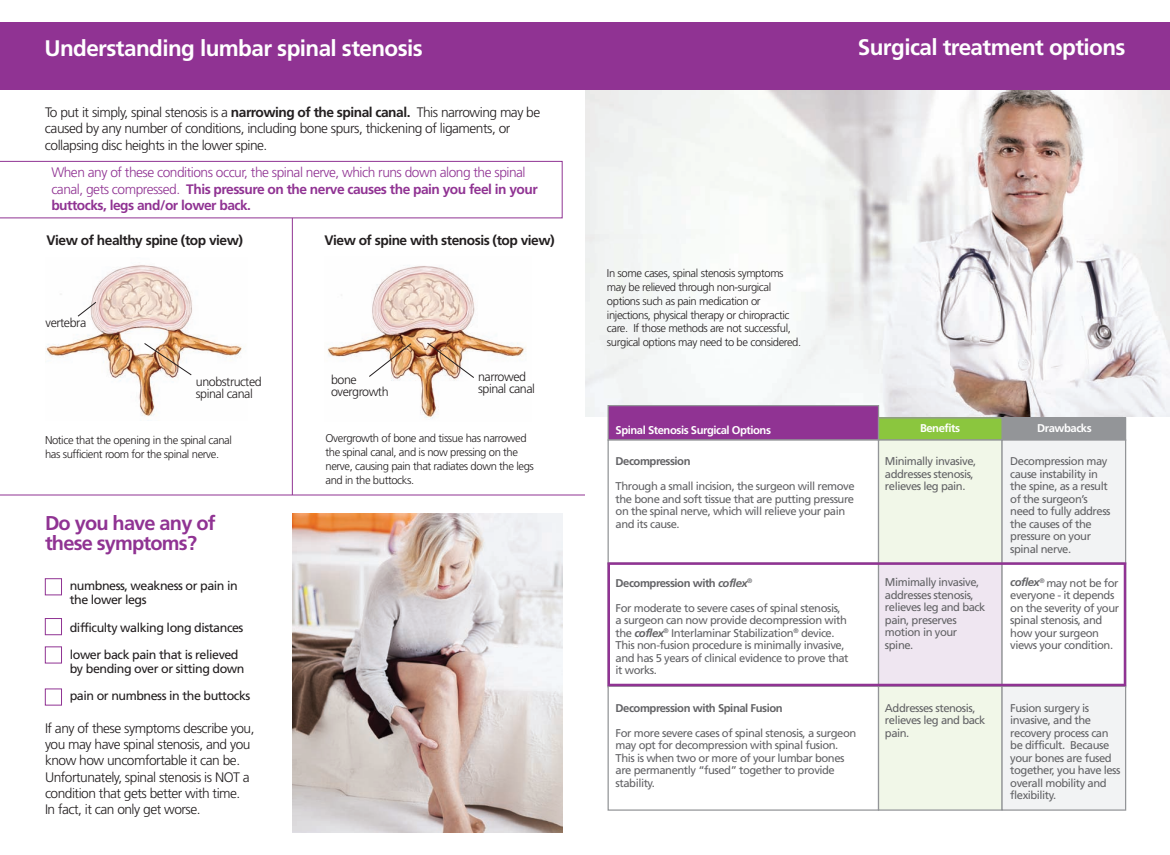
<style>
.page{position:relative;width:1170px;height:855px;background:#fff}
.page>*{position:absolute;margin:0;border:0;box-sizing:border-box;transform-origin:0 0}
.t1{font:700 22.5px "Frutiger";letter-spacing:-.025em;color:#fff}
.t2{font:700 20px/20px "Frutiger";letter-spacing:-.04em;color:#903393}
.t3{font:300 13.75px/16.2px "Frutiger";letter-spacing:-.035em;color:#231f20}
.t4{font:300 13.75px/16.2px "Frutiger";letter-spacing:-.035em;color:#903393}
.t5{font:700 13.75px "Frutiger";letter-spacing:-.035em;color:#231f20}
.t6{font:12.5px/13.8px "Frutiger";letter-spacing:-.035em;color:#231f20}
.t7{font:300 12.5px/12.5px "Frutiger";letter-spacing:-.035em;color:#231f20}
.t8{font:11.25px/12.5px "Frutiger";letter-spacing:-.04em;color:#636366}
.t9{font:300 11.25px/13.8px "Frutiger";letter-spacing:-.035em;color:#231f20}
.t10{font:700 11.25px "Frutiger";letter-spacing:-.04em;color:#636366}
.t11{font:700 11.25px "Frutiger";letter-spacing:-.04em;color:#fff}
.s1{font-weight:700}
.s2{font-style:italic}
.s3{font-weight:700;font-style:italic}
</style>
<div class="page">
<img style="left:585px;top:90px;width:585px;height:326px">
<div style="left:608px;top:406px;width:271px;height:34px;background:#903393"></div>
<div style="left:608px;top:405px;width:271px;height:36px;border:1px solid #939598"></div>
<div style="left:1002px;top:418px;width:124px;height:22px;background:#939598"></div>
<div style="left:1001px;top:417px;width:125px;height:24px;border:1px solid #939598"></div>
<div style="left:879px;top:418px;width:123px;height:22px;background:#8bc63e"></div>
<div style="left:878px;top:417px;width:125px;height:24px;border:1px solid #939598"></div>
<div style="left:608px;top:439px;width:271px;height:126px;border:1px solid #939598"></div>
<div style="left:608px;top:686px;width:271px;height:125px;border:1px solid #939598"></div>
<div style="left:879px;top:440px;width:123px;height:124px;background:#f1f7e8"></div>
<div style="left:878px;top:439px;width:125px;height:126px;border:1px solid #939598"></div>
<div style="left:879px;top:686px;width:123px;height:124px;background:#f1f7e8"></div>
<div style="left:878px;top:686px;width:125px;height:125px;border:1px solid #939598"></div>
<div style="left:1002px;top:440px;width:124px;height:124px;background:#f2f3f4"></div>
<div style="left:1001px;top:439px;width:125px;height:126px;border:1px solid #939598"></div>
<div style="left:1002px;top:686px;width:124px;height:124px;background:#f2f3f4"></div>
<div style="left:1001px;top:686px;width:125px;height:125px;border:1px solid #939598"></div>
<svg style="left:608px;top:562px;width:518px;height:124px"></svg>
<div style="left:0;top:22px;width:1170px;height:68px;background:#903393"></div>
<div style="left:45px;top:578px;width:17px;height:17px;border:1px solid #903393"></div>
<div style="left:45px;top:618px;width:17px;height:17px;border:1px solid #903393"></div>
<div style="left:45px;top:647px;width:17px;height:16px;border:1px solid #903393"></div>
<div style="left:45px;top:689px;width:17px;height:16px;border:1px solid #903393"></div>
<img style="left:46px;top:265px;width:196px;height:152px">
<img style="left:327px;top:266px;width:199px;height:153px">
<svg style="left:77px;top:301px;width:20px;height:16px"></svg>
<svg style="left:368px;top:343px;width:44px;height:34px"></svg>
<img style="left:427px;top:342px;width:48px;height:36px">
<svg style="left:144px;top:343px;width:48px;height:33px"></svg>
<img style="left:292px;top:514px;width:271px;height:319px">
<hr style="left:0;top:495px;width:585px;height:1px;background:#903393">
<hr style="left:292px;top:218px;width:1px;height:277px;background:#903393">
<svg style="left:0;top:161px;width:562px;height:57px"></svg>
<h1 class="t1" style="left:44px;top:39px;width:380px">Understanding lumbar spinal stenosis</h1>
<p class="t3" style="left:45px;top:105px;width:497px">To put it simply, spinal stenosis is a <span class="s1">narrowing of the spinal canal.</span> This narrowing may be caused by any number of conditions, including bone spurs, thickening of ligaments, or collapsing disc heights in the lower spine.</p>
<p class="t4" style="left:51px;top:166px;width:488px">When any of these conditions occur, the spinal nerve, which runs down along the spinal canal, gets compressed. <span class="s1">This pressure on the nerve causes the pain you feel in your buttocks, legs and/or lower back.</span></p>
<p class="t5" style="left:46px;top:235px;width:198px">View of healthy spine (top view)</p>
<p class="t7" style="left:46px;top:317px;width:42px">vertebra</p>
<p class="t5" style="left:324px;top:235px;width:232px">View of spine with stenosis (top view)</p>
<p class="t7" style="left:196px;top:376px;width:67px">unobstructed spinal canal</p>
<p class="t7" style="left:478px;top:371px;width:58px">narrowed spinal canal</p>
<p class="t7" style="left:331px;top:374px;width:59px">bone overgrowth</p>
<p class="t9" style="left:45px;top:434px;width:188px">Notice that the opening in the spinal canal has sufficient room for the spinal nerve.</p>
<h2 class="t2" style="left:45px;top:515px;width:172px">Do you have any of these symptoms?</h2>
<p class="t6" style="left:70px;top:580px;width:170px">numbness, weakness or pain in the lower legs</p>
<p class="t6" style="left:70px;top:621px;width:175px">difficulty walking long distances</p>
<p class="t6" style="left:70px;top:649px;width:176px">lower back pain that is relieved by bending over or sitting down</p>
<p class="t6" style="left:70px;top:690px;width:182px">pain or numbness in the buttocks</p>
<p class="t3" style="left:45px;top:721px;width:211px">If any of these symptoms describe you, you may have spinal stenosis, and you know how uncomfortable it can be.<br>Unfortunately, spinal stenosis is NOT a condition that gets better with time.<br>In fact, it can only get worse.</p>
<p class="t9" style="left:325px;top:433px;width:210px">Overgrowth of bone and tissue has narrowed the spinal canal, and is now pressing on the nerve, causing pain that radiates down the legs and in the buttocks.</p>
<h1 class="t1" style="left:858px;top:38px;width:269px">Surgical treatment options</h1>
<p class="t9" style="left:607px;top:268px;width:196px">In some cases, spinal stenosis symptoms may be relieved through non-surgical options such as pain medication or injections, physical therapy or chiropractic care. If those methods are not successful, surgical options may need to be considered.</p>
<p class="t11" style="left:616px;top:425px;width:157px">Spinal Stenosis Surgical Options</p>
<p class="t11" style="left:920px;top:424px;width:41px">Benefits</p>
<p class="t11" style="left:1037px;top:424px;width:56px">Drawbacks</p>
<p class="t10" style="left:616px;top:457px;width:77px">Decompression</p>
<p class="t8" style="left:616px;top:481px;width:241px">Through a small incision, the surgeon will remove the bone and soft tissue that are putting pressure on the spinal nerve, which will relieve your pain and its cause.</p>
<p class="t8" style="left:885px;top:456px;width:93px">Minimally invasive, addresses stenosis, relieves leg pain.</p>
<p class="t8" style="left:1010px;top:456px;width:102px">Decompression may cause instability in the spine, as a result of the surgeon’s need to fully address the causes of the pressure on your spinal nerve.</p>
<p class="t10" style="left:616px;top:578px;width:138px">Decompression with <span class="s2">coflex</span><sup>®</sup></p>
<p class="t8" style="left:616px;top:602px;width:235px">For moderate to severe cases of spinal stenosis, a surgeon can now provide decompression with the <span class="s3">coflex</span><sup>®</sup> Interlaminar Stabilization<sup>®</sup> device.<br>This non-fusion procedure is minimally invasive, and has 5 years of clinical evidence to prove that it works.</p>
<p class="t10" style="left:616px;top:703px;width:169px">Decompression with Spinal Fusion</p>
<p class="t8" style="left:616px;top:727px;width:242px">For more severe cases of spinal stenosis, a surgeon may opt for decompression with spinal fusion.<br>This is when two or more of your lumbar bones are permanently “fused” together to provide stability.</p>
<p class="t8" style="left:885px;top:577px;width:102px">Mimimally invasive, addresses stenosis, relieves leg and back pain, preserves motion in your spine.</p>
<p class="t8" style="left:1010px;top:577px;width:110px"><span class="s3">coflex</span><sup>®</sup> may not be for everyone - it depends on the severity of your spinal stenosis, and how your surgeon views your condition.</p>
<p class="t8" style="left:885px;top:702px;width:102px">Addresses stenosis, relieves leg and back pain.</p>
<p class="t8" style="left:1010px;top:702px;width:112px">Fusion surgery is invasive, and the recovery process can be difficult. Because your bones are fused together, you have less overall mobility and flexibility.</p>
</div>
